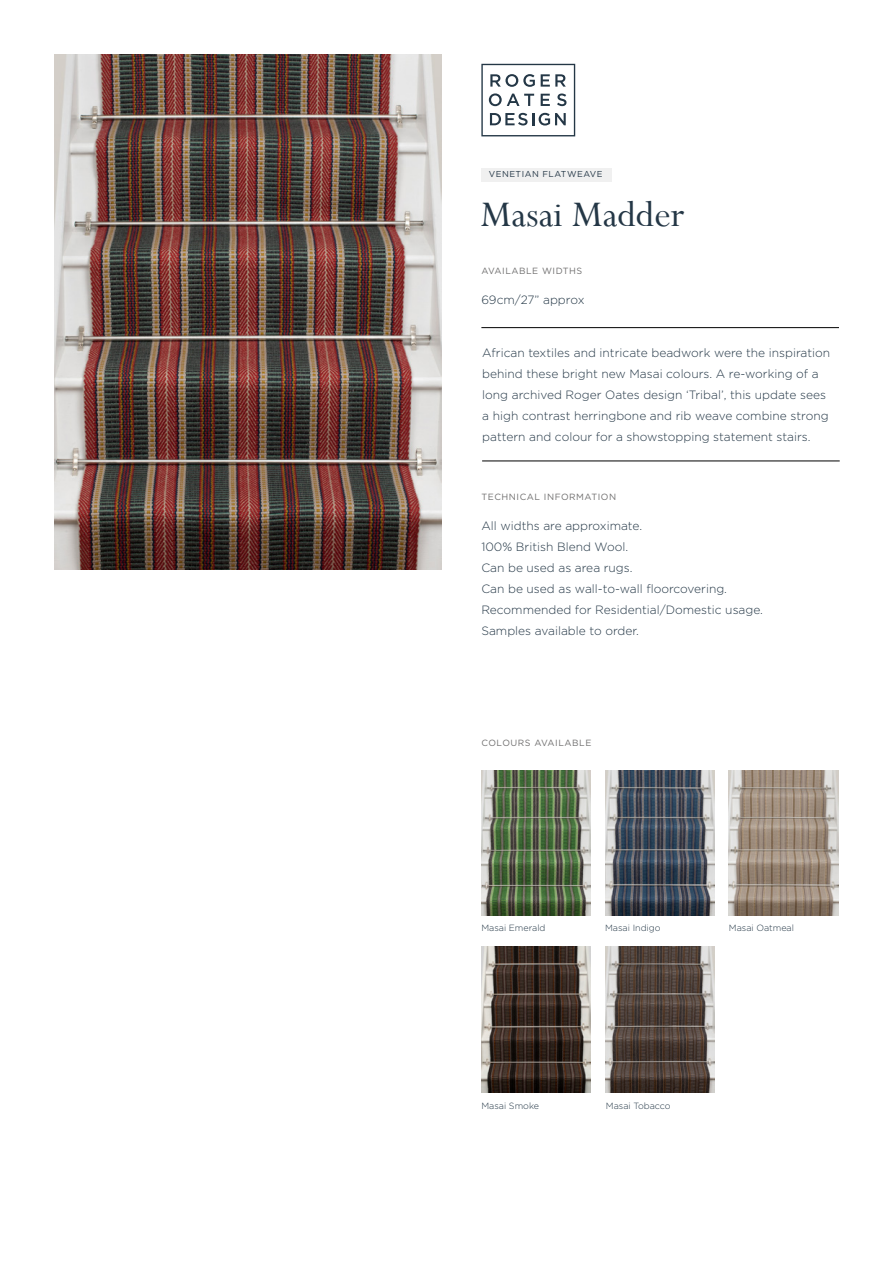
<style>
.page{position:relative;width:893px;height:1263px;background:#fff}
.page>*{position:absolute;margin:0;border:0;box-sizing:border-box;transform-origin:0 0}
.t1{font:40.2px "Perpetua";color:#243746}
.t2{font:300 12px/21px "Gotham";color:#243746}
.t3{font:300 9px "Gotham";color:#243746}
.t4{font:9px "Gotham";letter-spacing:.06em;color:#706f6f}
.t5{font:8.55px "Gotham";letter-spacing:.06em;color:#243746}
</style>
<div class="page">
<svg style="left:481px;top:64px;width:94px;height:72px"></svg>
<img style="left:54px;top:54px;width:387px;height:516px">
<div style="left:481px;top:168px;width:130px;height:14px;background:#f0f0f0"></div>
<hr style="left:481px;top:327px;width:358px;height:1px;background:#000">
<hr style="left:482px;top:461px;width:358px;height:1px;background:#000">
<img style="left:481px;top:770px;width:110px;height:146px">
<img style="left:605px;top:770px;width:109px;height:146px">
<img style="left:481px;top:947px;width:110px;height:145px">
<img style="left:605px;top:947px;width:109px;height:145px">
<img style="left:729px;top:770px;width:109px;height:146px">
<p class="t5" style="left:489px;top:169px;width:115px">VENETIAN FLATWEAVE</p>
<h1 class="t1" style="left:480px;top:189px;width:206px">Masai Madder</h1>
<p class="t4" style="left:481px;top:265px;width:102px">AVAILABLE WIDTHS</p>
<p class="t2" style="left:481px;top:289px;width:105px">69cm/27” approx</p>
<p class="t2" style="left:482px;top:342px;width:349px">African textiles and intricate beadwork were the inspiration behind these bright new Masai colours. A re-working of a long archived Roger Oates design ‘Tribal’, this update sees a high contrast herringbone and rib weave combine strong pattern and colour for a showstopping statement stairs.</p>
<p class="t4" style="left:481px;top:491px;width:136px">TECHNICAL INFORMATION</p>
<p class="t2" style="left:481px;top:515px;width:283px">All widths are approximate.<br>100% British Blend Wool.<br>Can be used as area rugs.<br>Can be used as wall-to-wall floorcovering.<br>Recommended for Residential/Domestic usage.<br>Samples available to order.</p>
<p class="t4" style="left:481px;top:737px;width:111px">COLOURS AVAILABLE</p>
<p class="t3" style="left:481px;top:922px;width:66px">Masai Emerald</p>
<p class="t3" style="left:605px;top:922px;width:57px">Masai Indigo</p>
<p class="t3" style="left:729px;top:922px;width:67px">Masai Oatmeal</p>
<p class="t3" style="left:481px;top:1100px;width:59px">Masai Smoke</p>
<p class="t3" style="left:606px;top:1100px;width:66px">Masai Tobacco</p>
</div>
